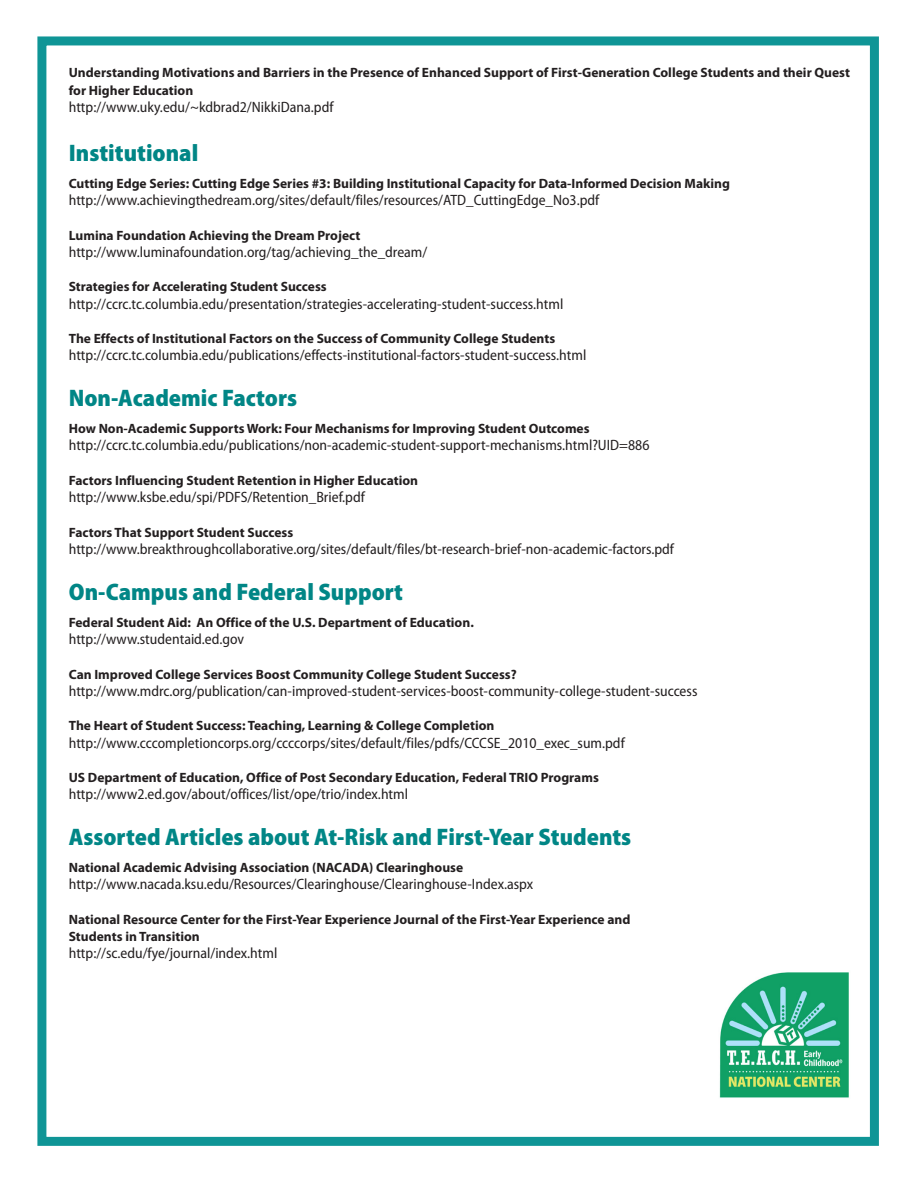
<style>
.page{position:relative;width:918px;height:1188px;background:#fff}
.page>*{position:absolute;margin:0;border:0;box-sizing:border-box;transform-origin:0 0}
.t1{font:900 semi-condensed 24px "Myriad Pro";color:#018686}
.t2{font:semi-condensed 15px "Myriad Pro";color:#231f20}
.t3{font:700 13.5px/17.2px "Myriad Pro";color:#231f20}
</style>
<div class="page">
<div style="left:37px;top:36px;width:842px;height:1110px;border:9px solid #0f9596"></div>
<img style="left:719px;top:972px;width:130px;height:126px">
<p class="t3" style="left:69px;top:64px;width:783px">Understanding Motivations and Barriers in the Presence of Enhanced Support of First-Generation College Students and their Quest for Higher Education</p>
<p class="t2" style="left:69px;top:99px;width:266px">http://www.uky.edu/~kdbrad2/NikkiDana.pdf</p>
<h1 class="t1" style="left:69px;top:139px;width:131px">Institutional</h1>
<p class="t3" style="left:69px;top:174px;width:663px">Cutting Edge Series: Cutting Edge Series #3: Building Institutional Capacity for Data-Informed Decision Making</p>
<p class="t2" style="left:69px;top:192px;width:532px">http://www.achievingthedream.org/sites/default/files/resources/ATD_CuttingEdge_No3.pdf</p>
<p class="t3" style="left:69px;top:226px;width:293px">Lumina Foundation Achieving the Dream Project</p>
<p class="t2" style="left:69px;top:244px;width:360px">http://www.luminafoundation.org/tag/achieving_the_dream/</p>
<p class="t3" style="left:69px;top:278px;width:259px">Strategies for Accelerating Student Success</p>
<p class="t2" style="left:69px;top:295px;width:496px">http://ccrc.tc.columbia.edu/presentation/strategies-accelerating-student-success.html</p>
<p class="t3" style="left:69px;top:330px;width:488px">The Effects of Institutional Factors on the Success of Community College Students</p>
<p class="t2" style="left:69px;top:347px;width:519px">http://ccrc.tc.columbia.edu/publications/effects-institutional-factors-student-success.html</p>
<h1 class="t1" style="left:69px;top:385px;width:230px">Non-Academic Factors</h1>
<p class="t3" style="left:69px;top:420px;width:522px">How Non-Academic Supports Work: Four Mechanisms for Improving Student Outcomes</p>
<p class="t2" style="left:69px;top:437px;width:582px">http://ccrc.tc.columbia.edu/publications/non-academic-student-support-mechanisms.html?UID=886</p>
<p class="t3" style="left:69px;top:471px;width:351px">Factors Influencing Student Retention in Higher Education</p>
<p class="t2" style="left:69px;top:489px;width:298px">http://www.ksbe.edu/spi/PDFS/Retention_Brief.pdf</p>
<p class="t3" style="left:69px;top:523px;width:226px">Factors That Support Student Success</p>
<p class="t2" style="left:69px;top:541px;width:607px">http://www.breakthroughcollaborative.org/sites/default/files/bt-research-brief-non-academic-factors.pdf</p>
<h1 class="t1" style="left:69px;top:578px;width:336px">On-Campus and Federal Support</h1>
<p class="t3" style="left:69px;top:613px;width:407px">Federal Student Aid: An Office of the U.S. Department of Education.</p>
<p class="t2" style="left:69px;top:631px;width:177px">http://www.studentaid.ed.gov</p>
<p class="t3" style="left:69px;top:665px;width:450px">Can Improved College Services Boost Community College Student Success?</p>
<p class="t2" style="left:69px;top:683px;width:630px">http://www.mdrc.org/publication/can-improved-student-services-boost-community-college-student-success</p>
<p class="t3" style="left:69px;top:717px;width:427px">The Heart of Student Success: Teaching, Learning &amp; College Completion</p>
<p class="t2" style="left:69px;top:734px;width:557px">http://www.cccompletioncorps.org/ccccorps/sites/default/files/pdfs/CCCSE_2010_exec_sum.pdf</p>
<p class="t3" style="left:69px;top:768px;width:532px">US Department of Education, Office of Post Secondary Education, Federal TRIO Programs</p>
<p class="t2" style="left:69px;top:786px;width:341px">http://www2.ed.gov/about/offices/list/ope/trio/index.html</p>
<h1 class="t1" style="left:69px;top:824px;width:564px">Assorted Articles about At-Risk and First-Year Students</h1>
<p class="t3" style="left:69px;top:859px;width:396px">National Academic Advising Association (NACADA) Clearinghouse</p>
<p class="t2" style="left:69px;top:876px;width:466px">http://www.nacada.ksu.edu/Resources/Clearinghouse/Clearinghouse-Index.aspx</p>
<p class="t3" style="left:69px;top:910px;width:563px">National Resource Center for the First-Year Experience Journal of the First-Year Experience and<br>Students in Transition</p>
<p class="t2" style="left:69px;top:945px;width:210px">http://sc.edu/fye/journal/index.html</p>
</div>
